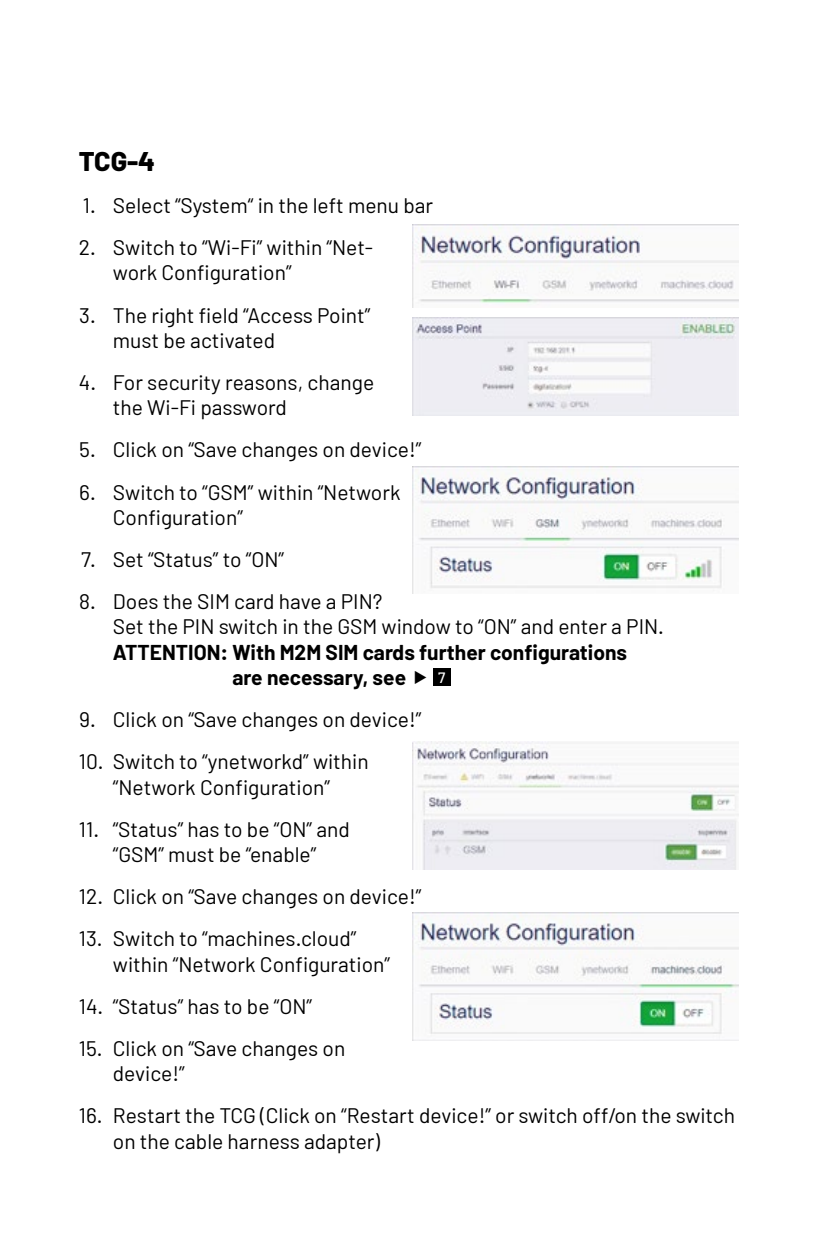
<style>
.page{position:relative;width:817px;height:1259px;background:#fff}
.page>*{position:absolute;margin:0;border:0;box-sizing:border-box;transform-origin:0 0}
.t1{font:800 27px "Barlow";color:#000}
.t2{font:21px/25.2px "Barlow";color:#000}
.t3{font:700 21px/25.2px "Barlow";color:#000}
.t4{font:500 15px "Barlow";color:#fff}
</style>
<div class="page">
<div style="left:433px;top:669px;width:17px;height:17px;background:#000"></div>
<img style="left:412px;top:224px;width:326px;height:83px">
<img style="left:412px;top:317px;width:326px;height:98px">
<img style="left:412px;top:913px;width:326px;height:127px">
<img style="left:412px;top:466px;width:326px;height:128px">
<img style="left:412px;top:742px;width:326px;height:127px">
<p class="t1" style="left:79px;top:144px;width:78px">TCG-4</p>
<p class="t2" style="left:83px;top:192px;width:352px">1. Select “System“ in the left menu bar</p>
<p class="t2" style="left:113px;top:234px;width:261px;text-indent:-34px">2. Switch to “Wi-Fi” within “Net&shy;work Configuration”</p>
<p class="t2" style="left:113px;top:302px;width:259px;text-indent:-34px">3. The right field “Access Point” must be activated</p>
<p class="t2" style="left:113px;top:369px;width:263px;text-indent:-34px">4. For security reasons, change the Wi-Fi password</p>
<p class="t2" style="left:79px;top:437px;width:343px">5. Click on “Save changes on device!”</p>
<p class="t2" style="left:113px;top:479px;width:289px;text-indent:-34px">6. Switch to “GSM” within “Network<br>Configuration”</p>
<p class="t2" style="left:81px;top:546px;width:204px">7. Set “Status” to “ON”</p>
<p class="t2" style="left:113px;top:588px;width:552px;text-indent:-34px">8. Does the SIM card have a PIN?<br>Set the PIN switch in the GSM window to “ON” and enter a PIN.</p>
<p class="t3" style="left:232px;top:639px;width:396px;text-indent:-119px">ATTENTION: With M2M SIM cards further configurations are necessary, see</p>
<p class="t4" style="left:438px;top:668px;width:9px">7</p>
<p class="t2" style="left:79px;top:706px;width:344px">9. Click on “Save changes on device!”</p>
<p class="t2" style="left:79px;top:748px;width:291px;text-align:center">10. Switch to “ynetworkd” within “Network Configuration”</p>
<p class="t2" style="left:79px;top:816px;width:272px;text-align:center">11. “Status” has to be “ON” and “GSM” must be “enable”</p>
<p class="t2" style="left:79px;top:883px;width:344px">12. Click on “Save changes on device!”</p>
<p class="t2" style="left:113px;top:925px;width:279px;text-indent:-34px">13. Switch to “machines.cloud” within “Network Configuration”</p>
<p class="t2" style="left:79px;top:993px;width:235px">14. “Status” has to be “ON”</p>
<p class="t2" style="left:113px;top:1035px;width:234px;text-indent:-34px">15. Click on “Save changes on device!”</p>
<p class="t2" style="left:113px;top:1102px;width:623px;text-indent:-34px">16. Restart the TCG (Click on “Restart device!” or switch off/on the switch on the cable harness adapter)</p>
</div>
